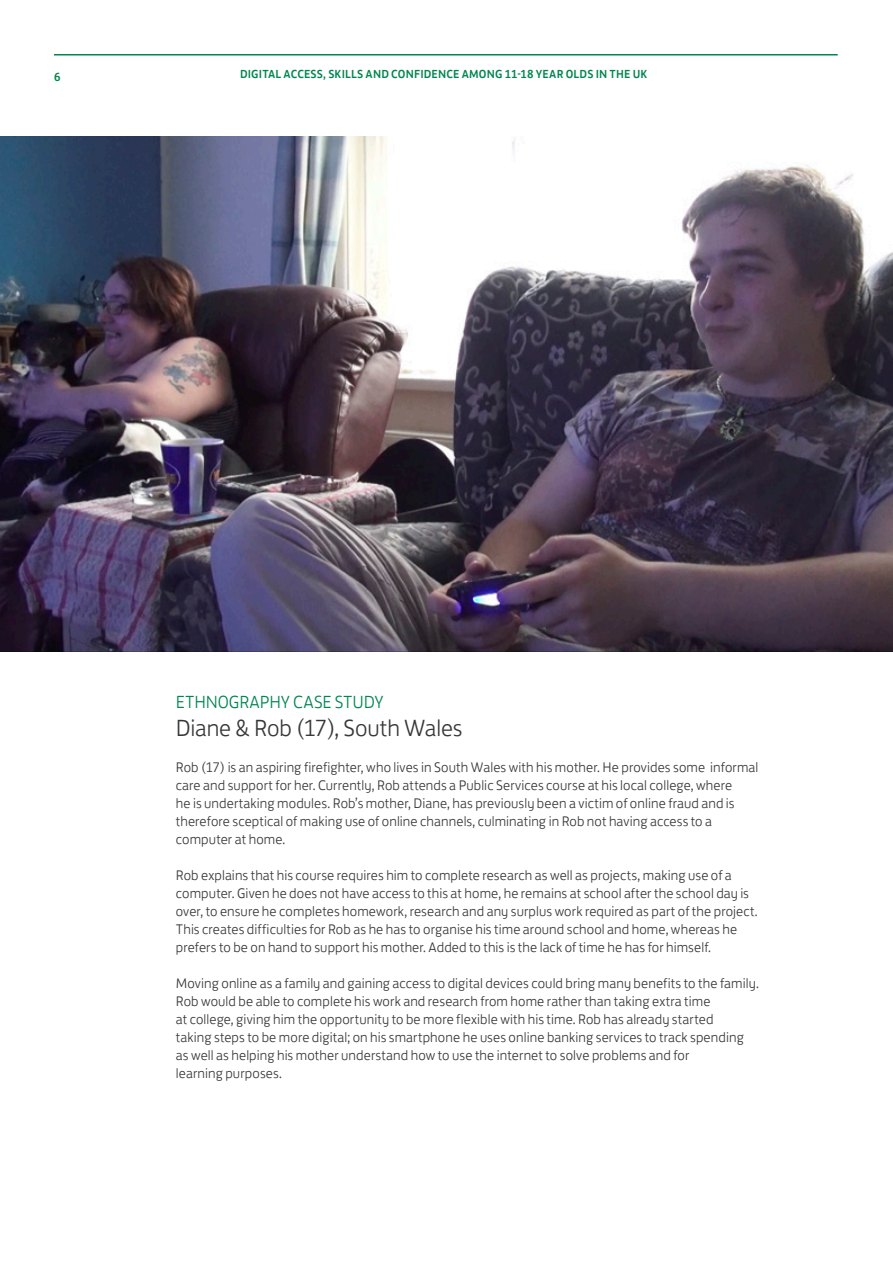
<style>
.page{position:relative;width:893px;height:1263px;background:#fff}
.page>*{position:absolute;margin:0;border:0;box-sizing:border-box;transform-origin:0 0}
.LB_Heading{font:300 24px "FS Jack";letter-spacing:-.005em;color:#383738}
.LB_Heading-2{font:300 18px "FS Jack";letter-spacing:-.005em;color:#00864f}
.LB_Body{font:300 14.25px/18px "FS Jack";letter-spacing:.005em;color:#383738}
.t1{font:500 12px "FS Jack";letter-spacing:.015em;color:#00864f}
</style>
<div class="page">
<img style="left:0;top:137px;width:893px;height:514px">
<hr style="left:54px;top:54px;width:784px;height:2px;background:#00864f">
<p class="t1" style="left:54px;top:67px;width:8px">6</p>
<p class="t1" style="left:240px;top:64px;width:409px">DIGITAL ACCESS, SKILLS AND CONFIDENCE AMONG 11-18 YEAR OLDS IN THE UK</p>
<p class="LB_Heading-2" style="left:176px;top:687px;width:209px">ETHNOGRAPHY CASE STUDY</p>
<p class="LB_Heading" style="left:176px;top:709px;width:288px">Diane &amp; Rob (17), South Wales</p>
<p class="LB_Body" style="left:176px;top:757px;width:584px">Rob (17) is an aspiring firefighter, who lives in South Wales with his mother. He provides some informal care and support for her. Currently, Rob attends a Public Services course at his local college, where<br>he is undertaking modules. Rob’s mother, Diane, has previously been a victim of online fraud and is therefore sceptical of making use of online channels, culminating in Rob not having access to a computer at home.</p>
<p class="LB_Body" style="left:176px;top:865px;width:583px">Rob explains that his course requires him to complete research as well as projects, making use of a computer. Given he does not have access to this at home, he remains at school after the school day is over, to ensure he completes homework, research and any surplus work required as part of the project.<br>This creates difficulties for Rob as he has to organise his time around school and home, whereas he prefers to be on hand to support his mother. Added to this is the lack of time he has for himself.</p>
<p class="LB_Body" style="left:176px;top:973px;width:585px">Moving online as a family and gaining access to digital devices could bring many benefits to the family.<br>Rob would be able to complete his work and research from home rather than taking extra time<br>at college, giving him the opportunity to be more flexible with his time. Rob has already started<br>taking steps to be more digital; on his smartphone he uses online banking services to track spending as well as helping his mother understand how to use the internet to solve problems and for<br>learning purposes.</p>
</div>
